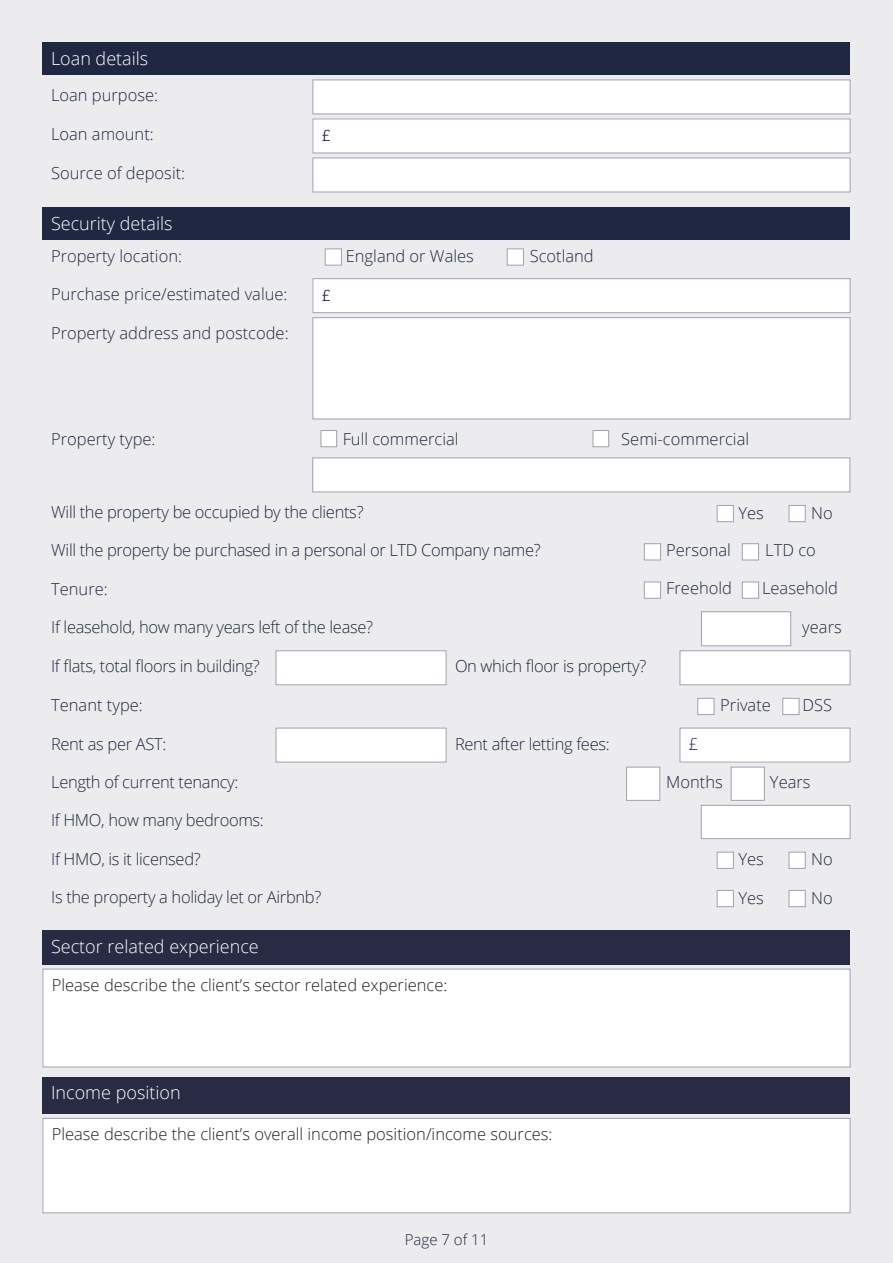
<style>
.page{position:relative;width:893px;height:1263px;background:#ececee}
.page>*{position:absolute;margin:0;border:0;box-sizing:border-box;transform-origin:0 0}
.t1{font:300 18px "Open Sans";color:#fff}
.t2{font:300 18px "Calibri";color:#1e2743}
.t3{font:300 16.5px "Open Sans";letter-spacing:-.02em;color:#1e2743}
.t4{font:300 16.5px "Open Sans";color:#1e2743}
.t5{font:300 16.5px "Open Sans";color:#231f20}
.t6{font:300 15px "Open Sans";color:#1e2743}
</style>
<div class="page">
<div style="left:43px;top:207px;width:807px;height:33px;background:#1f2743"></div>
<div style="left:325px;top:248px;width:17px;height:17px;background:#fff;border:1px solid #a3a1ad"></div>
<div style="left:507px;top:248px;width:17px;height:17px;background:#fff;border:1px solid #a3a1ad"></div>
<div style="left:313px;top:279px;width:537px;height:34px;background:#fff"></div>
<div style="left:312px;top:278px;width:538px;height:35px;border:1px solid #a3a1ad"></div>
<div style="left:312px;top:317px;width:538px;height:102px;background:#fff;border:1px solid #a3a1ad"></div>
<div style="left:717px;top:505px;width:17px;height:17px;background:#fff;border:1px solid #a3a1ad"></div>
<div style="left:789px;top:505px;width:17px;height:17px;background:#fff;border:1px solid #a3a1ad"></div>
<div style="left:644px;top:582px;width:17px;height:17px;background:#fff;border:1px solid #a3a1ad"></div>
<div style="left:742px;top:582px;width:17px;height:17px;background:#fff;border:1px solid #a3a1ad"></div>
<div style="left:701px;top:611px;width:90px;height:35px;background:#fff;border:1px solid #a3a1ad"></div>
<div style="left:697px;top:698px;width:17px;height:17px;background:#fff;border:1px solid #a3a1ad"></div>
<div style="left:782px;top:698px;width:17px;height:17px;background:#fff;border:1px solid #a3a1ad"></div>
<div style="left:276px;top:728px;width:170px;height:34px;background:#fff;border:1px solid #a3a1ad"></div>
<div style="left:680px;top:728px;width:170px;height:34px;background:#fff"></div>
<div style="left:680px;top:728px;width:170px;height:34px;border:1px solid #a3a1ad"></div>
<div style="left:701px;top:805px;width:149px;height:34px;background:#fff;border:1px solid #a3a1ad"></div>
<div style="left:717px;top:852px;width:17px;height:17px;background:#fff;border:1px solid #a3a1ad"></div>
<div style="left:789px;top:852px;width:17px;height:17px;background:#fff;border:1px solid #a3a1ad"></div>
<div style="left:276px;top:650px;width:170px;height:35px;background:#fff;border:1px solid #a3a1ad"></div>
<div style="left:680px;top:650px;width:170px;height:35px;background:#fff;border:1px solid #a3a1ad"></div>
<div style="left:717px;top:890px;width:17px;height:17px;background:#fff;border:1px solid #a3a1ad"></div>
<div style="left:789px;top:890px;width:17px;height:17px;background:#fff;border:1px solid #a3a1ad"></div>
<div style="left:731px;top:767px;width:34px;height:34px;background:#fff;border:1px solid #a3a1ad"></div>
<div style="left:626px;top:767px;width:34px;height:34px;background:#fff;border:1px solid #a3a1ad"></div>
<div style="left:321px;top:430px;width:16px;height:17px;background:#fff;border:1px solid #a3a1ad"></div>
<div style="left:593px;top:430px;width:16px;height:17px;background:#fff;border:1px solid #a3a1ad"></div>
<div style="left:312px;top:457px;width:538px;height:35px;background:#fff;border:1px solid #a3a1ad"></div>
<div style="left:312px;top:80px;width:538px;height:34px;background:#fff;border:1px solid #a3a1ad"></div>
<div style="left:312px;top:158px;width:538px;height:34px;background:#fff;border:1px solid #a3a1ad"></div>
<div style="left:313px;top:119px;width:537px;height:34px;background:#fff"></div>
<div style="left:312px;top:119px;width:538px;height:34px;border:1px solid #a3a1ad"></div>
<div style="left:43px;top:43px;width:807px;height:32px;background:#1f2743"></div>
<div style="left:43px;top:930px;width:807px;height:34px;background:#292a43"></div>
<div style="left:43px;top:969px;width:807px;height:98px;background:#fff"></div>
<div style="left:43px;top:969px;width:807px;height:98px;border:1px solid #a3a1ad"></div>
<div style="left:43px;top:1077px;width:807px;height:36px;background:#292a43"></div>
<div style="left:43px;top:1118px;width:807px;height:95px;background:#fff"></div>
<div style="left:43px;top:1118px;width:807px;height:95px;border:1px solid #a3a1ad"></div>
<div style="left:644px;top:543px;width:17px;height:17px;background:#fff;border:1px solid #a3a1ad"></div>
<div style="left:742px;top:543px;width:17px;height:17px;background:#fff;border:1px solid #a3a1ad"></div>
<p class="t1" style="left:51px;top:46px;width:99px">Loan details</p>
<p class="t4" style="left:51px;top:84px;width:109px">Loan purpose:</p>
<p class="t4" style="left:51px;top:123px;width:104px">Loan amount:</p>
<p class="t2" style="left:322px;top:124px;width:11px">£</p>
<p class="t4" style="left:51px;top:162px;width:136px">Source of deposit:</p>
<p class="t1" style="left:51px;top:211px;width:123px">Security details</p>
<p class="t4" style="left:51px;top:244px;width:132px">Property location:</p>
<p class="t4" style="left:346px;top:245px;width:130px">England or Wales</p>
<p class="t4" style="left:530px;top:245px;width:66px">Scotland</p>
<p class="t4" style="left:51px;top:283px;width:238px">Purchase price/estimated value:</p>
<p class="t2" style="left:322px;top:284px;width:11px">£</p>
<p class="t4" style="left:51px;top:322px;width:239px">Property address and postcode:</p>
<p class="t4" style="left:51px;top:427px;width:106px">Property type:</p>
<p class="t4" style="left:343px;top:427px;width:117px">Full commercial</p>
<p class="t4" style="left:621px;top:427px;width:129px">Semi-commercial</p>
<p class="t3" style="left:51px;top:501px;width:314px">Will the property be occupied by the clients?</p>
<p class="t3" style="left:738px;top:501px;width:27px">Yes</p>
<p class="t3" style="left:811px;top:501px;width:23px">No</p>
<p class="t3" style="left:51px;top:539px;width:491px">Will the property be purchased in a personal or LTD Company name?</p>
<p class="t4" style="left:666px;top:539px;width:66px">Personal</p>
<p class="t3" style="left:765px;top:539px;width:52px">LTD co</p>
<p class="t3" style="left:51px;top:577px;width:58px">Tenure:</p>
<p class="t4" style="left:666px;top:577px;width:67px">Freehold</p>
<p class="t4" style="left:762px;top:577px;width:77px">Leasehold</p>
<p class="t3" style="left:51px;top:616px;width:323px">If leasehold, how many years left of the lease?</p>
<p class="t3" style="left:802px;top:616px;width:41px">years</p>
<p class="t3" style="left:51px;top:655px;width:210px">If flats, total floors in building?</p>
<p class="t3" style="left:455px;top:655px;width:193px">On which floor is property?</p>
<p class="t4" style="left:51px;top:694px;width:93px">Tenant type:</p>
<p class="t4" style="left:720px;top:693px;width:52px">Private</p>
<p class="t3" style="left:802px;top:693px;width:31px">DSS</p>
<p class="t3" style="left:51px;top:732px;width:117px">Rent as per AST:</p>
<p class="t3" style="left:455px;top:732px;width:156px">Rent after letting fees:</p>
<p class="t3" style="left:689px;top:732px;width:11px">£</p>
<p class="t3" style="left:51px;top:771px;width:189px">Length of current tenancy:</p>
<p class="t3" style="left:666px;top:770px;width:58px">Months</p>
<p class="t3" style="left:770px;top:770px;width:42px">Years</p>
<p class="t3" style="left:51px;top:809px;width:214px">If HMO, how many bedrooms:</p>
<p class="t3" style="left:51px;top:847px;width:151px">If HMO, is it licensed?</p>
<p class="t3" style="left:738px;top:848px;width:27px">Yes</p>
<p class="t3" style="left:811px;top:848px;width:23px">No</p>
<p class="t3" style="left:51px;top:886px;width:272px">Is the property a holiday let or Airbnb?</p>
<p class="t3" style="left:738px;top:886px;width:27px">Yes</p>
<p class="t3" style="left:811px;top:886px;width:23px">No</p>
<p class="t1" style="left:51px;top:934px;width:209px">Sector related experience</p>
<p class="t5" style="left:52px;top:973px;width:397px">Please describe the client’s sector related experience:</p>
<p class="t1" style="left:51px;top:1080px;width:131px">Income position</p>
<p class="t5" style="left:52px;top:1122px;width:502px">Please describe the client’s overall income position/income sources:</p>
<p class="t6" style="left:405px;top:1229px;width:85px">Page 7 of 11</p>
</div>
